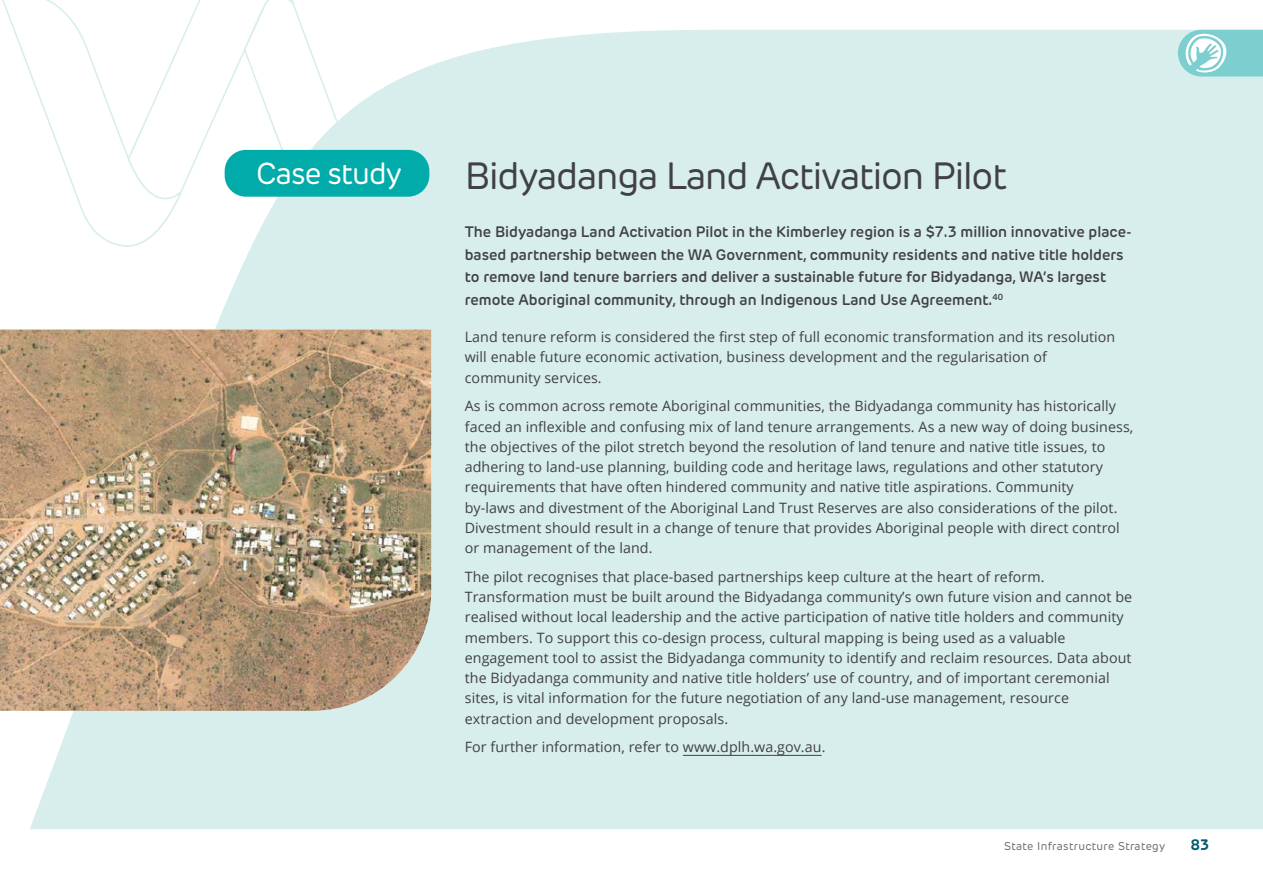
<style>
.page{position:relative;width:1263px;height:893px;background:#fff}
.page>*{position:absolute;margin:0;border:0;box-sizing:border-box;transform-origin:0 0}
.t1{font:37.5px "New Rubrik Edge";letter-spacing:-.03em;color:#414042}
.t2{font:30px "New Rubrik Edge";letter-spacing:-.03em;color:#fff}
.t3{font:600 15px/22.5px "New Rubrik Edge";color:#414042}
.t4{font:700 15px "New Rubrik Edge";color:#005b70}
.t5{font:14.25px/20.2px "Open Sans";letter-spacing:.005em;color:#414042}
.t6{font:11.25px "New Rubrik Edge";letter-spacing:.03em;color:#696a6d}
</style>
<div class="page">
<div style="left:30px;top:30px;width:1233px;height:799px;background:#d7eeed"></div>
<img style="left:0;top:330px;width:431px;height:381px">
<svg style="left:2px;top:0;width:445px;height:255px"></svg>
<div style="left:225px;top:150px;width:204px;height:47px;background:#00aba9;border-radius:21px"></div>
<hr style="left:683px;top:755px;width:139px;height:1px;background:#414042">
<svg style="left:1178px;top:30px;width:85px;height:47px;background:#99d8d9"></svg>
<h2 class="t2" style="left:256px;top:156px;width:147px">Case study</h2>
<h1 class="t1" style="left:465px;top:153px;width:544px">Bidyadanga Land Activation Pilot</h1>
<p class="t3" style="left:465px;top:221px;width:668px">The Bidyadanga Land Activation Pilot in the Kimberley region is a $7.3 million innovative place&shy;based partnership between the WA Government, community residents and native title holders to remove land tenure barriers and deliver a sustainable future for Bidyadanga, WA’s largest remote Aboriginal community, through an Indigenous Land Use Agreement.<sup>40</sup></p>
<p class="t5" style="left:465px;top:326px;width:652px">Land tenure reform is considered the first step of full economic transformation and its resolution will enable future economic activation, business development and the regularisation of community services.</p>
<p class="t5" style="left:465px;top:396px;width:670px">As is common across remote Aboriginal communities, the Bidyadanga community has historically faced an inflexible and confusing mix of land tenure arrangements. As a new way of doing business, the objectives of the pilot stretch beyond the resolution of land tenure and native title issues, to adhering to land-use planning, building code and heritage laws, regulations and other statutory requirements that have often hindered community and native title aspirations. Community<br>by‑laws and divestment of the Aboriginal Land Trust Reserves are also considerations of the pilot.<br>Divestment should result in a change of tenure that provides Aboriginal people with direct control or management of the land.</p>
<p class="t5" style="left:465px;top:566px;width:669px">The pilot recognises that place-based partnerships keep culture at the heart of reform.<br>Transformation must be built around the Bidyadanga community’s own future vision and cannot be realised without local leadership and the active participation of native title holders and community members. To support this co-design process, cultural mapping is being used as a valuable engagement tool to assist the Bidyadanga community to identify and reclaim resources. Data about the Bidyadanga community and native title holders’ use of country, and of important ceremonial sites, is vital information for the future negotiation of any land-use management, resource extraction and development proposals.</p>
<p class="t5" style="left:465px;top:737px;width:362px">For further information, refer to www.dplh.wa.gov.au.</p>
<p class="t6" style="left:1004px;top:840px;width:163px">State Infrastructure Strategy</p>
<p class="t4" style="left:1191px;top:836px;width:20px">83</p>
</div>
